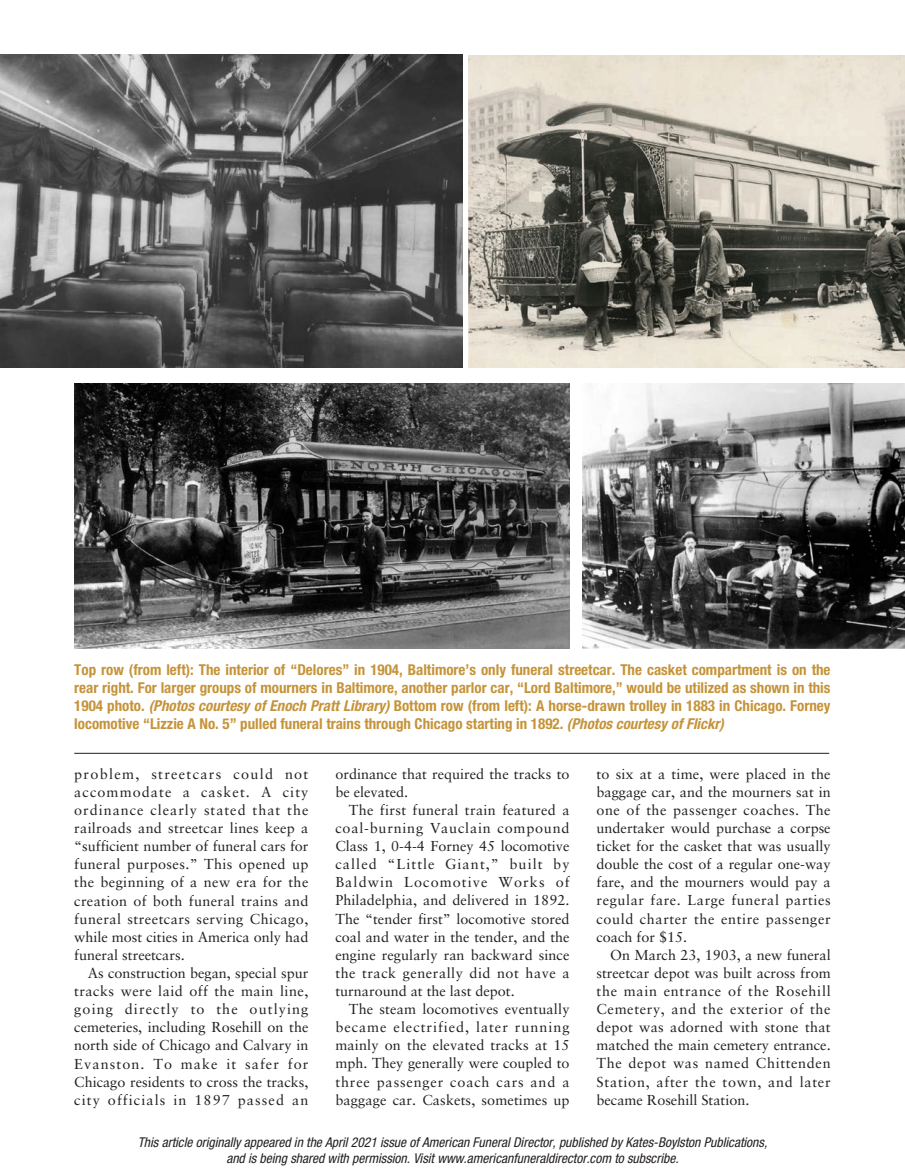
<style>
.page{position:relative;width:905px;height:1175px;background:#fff}
.page>*{position:absolute;margin:0;border:0;box-sizing:border-box;transform-origin:0 0}
.t1{font:700 condensed 15px/18px "Helvetica Neue LT Std";color:#c59339;text-align:justify}
.t2{font:14.4px/18.1px "Sabon LT Std";letter-spacing:.01em;color:#231f20;text-align:justify}
.t3{font:italic condensed 13.5px/16.2px "Helvetica Neue LT Std";color:#231f20;text-align:center}
.s1{font-style:italic}
</style>
<div class="page">
<img style="left:0;top:55px;width:463px;height:312px">
<img style="left:468px;top:56px;width:436px;height:311px">
<img style="left:74px;top:384px;width:495px;height:264px">
<img style="left:583px;top:384px;width:321px;height:264px">
<hr style="left:74px;top:753px;width:755px;height:1px;background:#231f20">
<p class="t1" style="left:74px;top:662px;width:757px">Top row (from left): The interior of “Delores” in 1904, Baltimore’s only funeral streetcar. The casket compartment is on the rear right. For larger groups of mourners in Baltimore, another parlor car, “Lord Baltimore,” would be utilized as shown in this 1904 photo. <span class="s1">(Photos courtesy of Enoch Pratt Library)</span> Bottom row (from left): A horse-drawn trolley in 1883 in Chicago. Forney locomotive “Lizzie A No. 5” pulled funeral trains through Chicago starting in 1892. <span class="s1">(Photos courtesy of Flickr)</span></p>
<p class="t2" style="left:596px;top:765px;width:236px">to six at a time, were placed in the baggage car, and the mourners sat in one of the passenger coaches. The undertaker would purchase a corpse ticket for the casket that was usually double the cost of a regular one-way fare, and the mourners would pay a regular fare. Large funeral parties could charter the entire passenger coach for $15.</p>
<p class="t2" style="left:596px;top:946px;width:236px;text-indent:13px">On March 23, 1903, a new funeral streetcar depot was built across from the main entrance of the Rosehill Cemetery, and the exterior of the depot was adorned with stone that matched the main cemetery entrance.<br>The depot was named Chittenden Station, after the town, and later became Rosehill Station.</p>
<p class="t3" style="left:138px;top:1135px;width:631px">This article originally appeared in the April 2021 issue of American Funeral Director, published by Kates-Boylston Publications, and is being shared with permission. Visit www.americanfuneraldirector.com to subscribe.</p>
<p class="t2" style="left:335px;top:765px;width:235px">ordinance that required the tracks to be elevated.</p>
<p class="t2" style="left:335px;top:802px;width:236px;text-indent:13px">The first funeral train featured a coal-burning Vauclain compound Class 1, 0-4-4 Forney 45 locomotive called “Little Giant,” built by Baldwin Locomotive Works of Philadelphia, and delivered in 1892.<br>The “tender first” locomotive stored coal and water in the tender, and the engine regularly ran backward since the track generally did not have a turnaround at the last depot.</p>
<p class="t2" style="left:335px;top:1001px;width:236px;text-indent:13px">The steam locomotives eventually became electrified, later running mainly on the elevated tracks at 15 mph. They generally were coupled to three passenger coach cars and a baggage car. Caskets, sometimes up</p>
<p class="t2" style="left:74px;top:766px;width:236px">problem, streetcars could not accommodate a casket. A city ordinance clearly stated that the railroads and streetcar lines keep a “sufficient number of funeral cars for funeral purposes.” This opened up the beginning of a new era for the creation of both funeral trains and funeral streetcars serving Chicago, while most cities in America only had funeral streetcars.</p>
<p class="t2" style="left:74px;top:965px;width:236px;text-indent:13px">As construction began, special spur tracks were laid off the main line, going directly to the outlying cemeteries, including Rosehill on the north side of Chicago and Calvary in Evanston. To make it safer for Chicago residents to cross the tracks, city officials in 1897 passed an</p>
</div>
